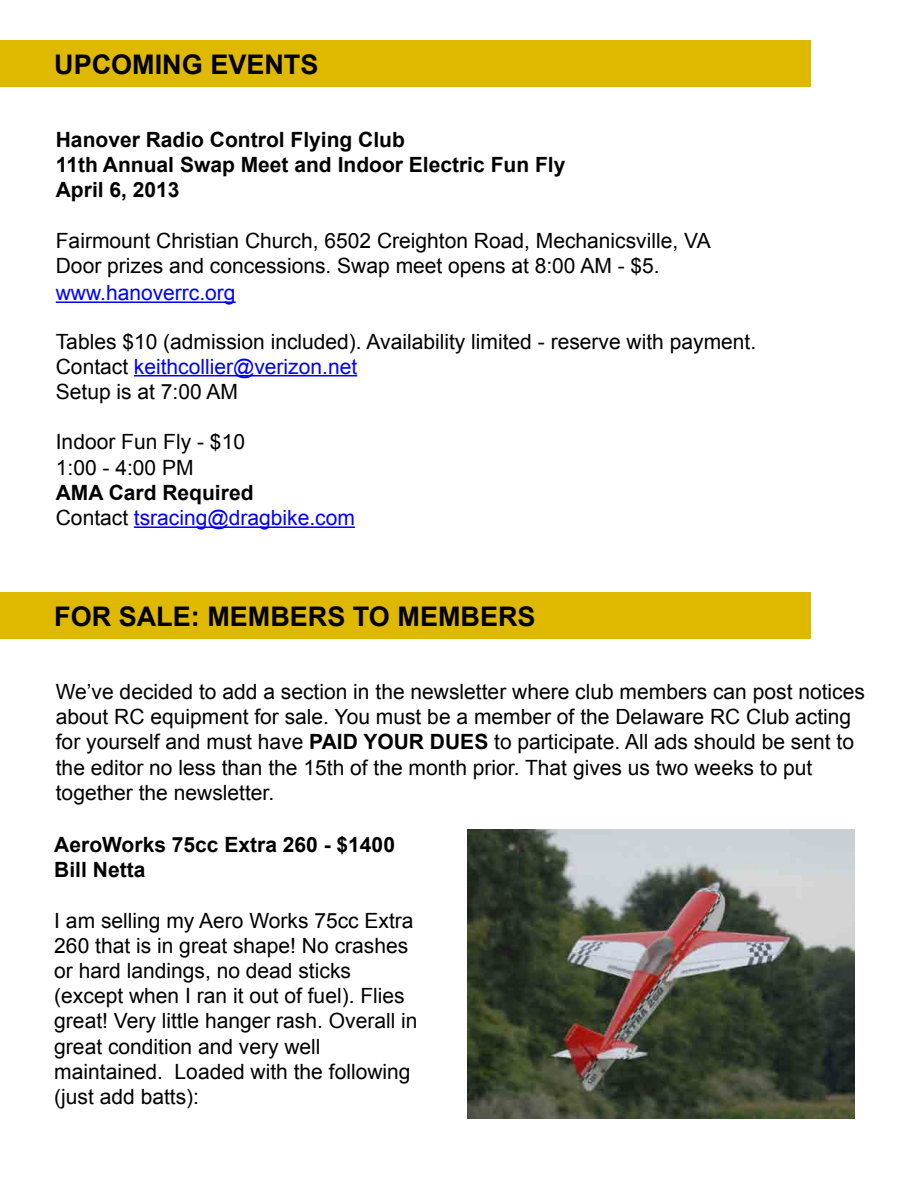
<style>
.page{position:relative;width:919px;height:1188px;background:#fff}
.page>*{position:absolute;margin:0;border:0;box-sizing:border-box;transform-origin:0 0}
.t1{font:700 27px "Arial";color:#000}
.t2{font:21px/25.2px "Arial";color:#000}
.t3{font:700 21px/25.2px "Arial";color:#000}
.t4{font:21px/25.2px "Arial";color:#00f}
.s1{color:#00f}
.s2{font-weight:700;color:#000}
.s3{color:#000}
.s4{font-weight:700}
</style>
<div class="page">
<div style="left:0;top:40px;width:810px;height:47px;background:#dfb800"></div>
<div style="left:0;top:592px;width:810px;height:47px;background:#dfb800"></div>
<hr style="left:134px;top:526px;width:221px;height:2px;background:#00f">
<hr style="left:134px;top:375px;width:223px;height:1px;background:#00f">
<hr style="left:56px;top:301px;width:180px;height:2px;background:#00f">
<img style="left:467px;top:830px;width:387px;height:289px">
<p class="t1" style="left:54px;top:46px;width:266px">UPCOMING EVENTS</p>
<p class="t3" style="left:56px;top:128px;width:511px">Hanover Radio Control Flying Club<br>11th Annual Swap Meet and Indoor Electric Fun Fly<br>April 6, 2013</p>
<p class="t2" style="left:56px;top:228px;width:656px">Fairmount Christian Church, 6502 Creighton Road, Mechanicsville, VA<br>Door prizes and concessions. Swap meet opens at 8:00 AM - $5.</p>
<p class="t4" style="left:56px;top:280px;width:181px">www.hanoverrc.org</p>
<p class="t2" style="left:56px;top:329px;width:701px">Tables $10 (admission included). Availability limited - reserve with payment.<br>Contact <span class="s1">keithcollier@verizon.net<br></span>Setup is at 7:00 AM</p>
<p class="t2" style="left:56px;top:430px;width:191px">Indoor Fun Fly - $10<br>1:00 - 4:00 PM</p>
<p class="t4" style="left:56px;top:480px;width:300px"><span class="s2">AMA Card Required<br></span><span class="s3">Contact</span> tsracing@dragbike.com</p>
<p class="t1" style="left:54px;top:598px;width:483px">FOR SALE: MEMBERS TO MEMBERS</p>
<p class="t2" style="left:56px;top:679px;width:810px">We’ve decided to add a section in the newsletter where club members can post notices about RC equipment for sale. You must be a member of the Delaware RC Club acting for yourself and must have <span class="s4">PAID YOUR DUES</span> to participate. All ads should be sent to the editor no less than the 15th of the month prior. That gives us two weeks to put together the newsletter.</p>
<p class="t3" style="left:54px;top:833px;width:342px">AeroWorks 75cc Extra 260 - $1400<br>Bill Netta</p>
<p class="t2" style="left:54px;top:908px;width:364px">I am selling my Aero Works 75cc Extra 260 that is in great shape! No crashes or hard landings, no dead sticks (except when I ran it out of fuel). Flies great! Very little hanger rash. Overall in great condition and very well maintained. Loaded with the following (just add batts):</p>
</div>
